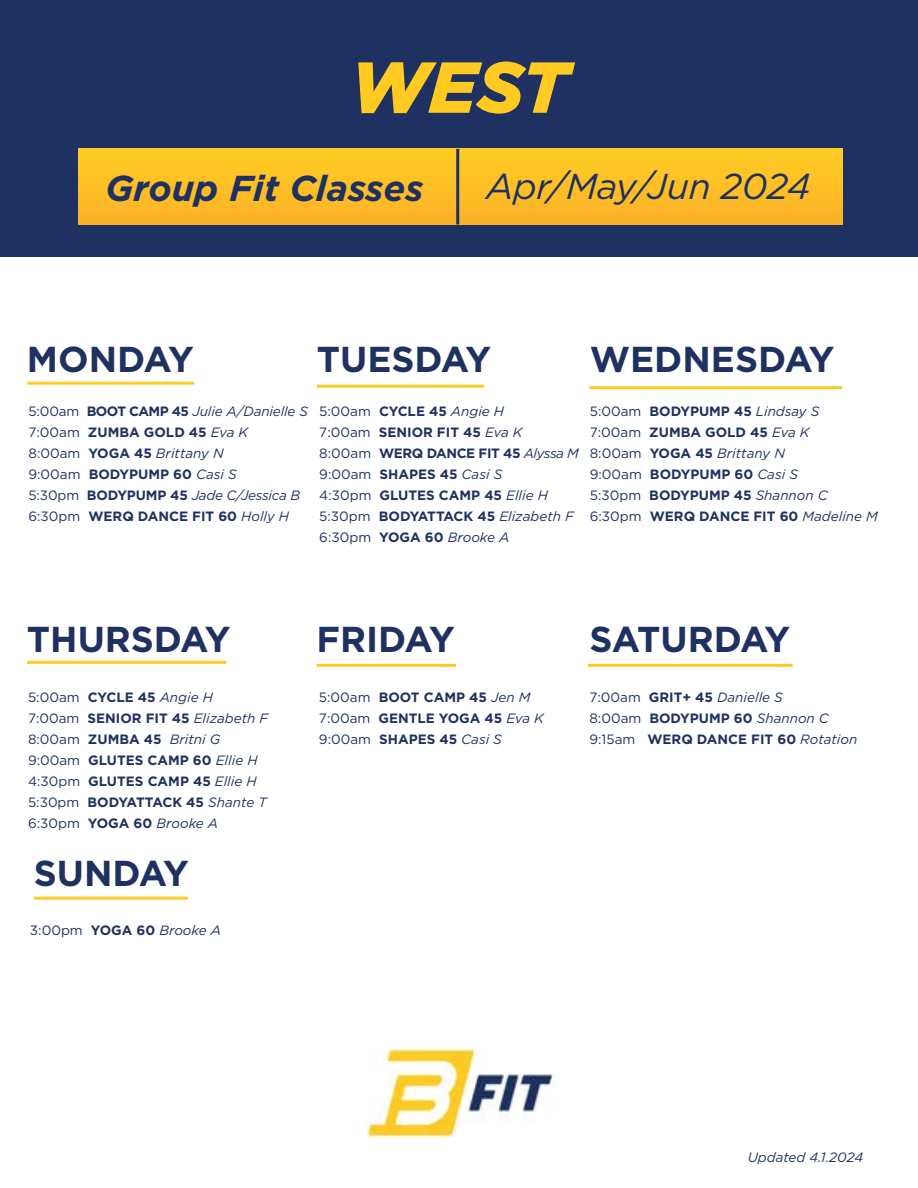
<style>
.page{position:relative;width:918px;height:1188px;background:#fff}
.page>*{position:absolute;margin:0;border:0;box-sizing:border-box;transform-origin:0 0}
.t1{font:italic 900 72px "Gotham";color:#ffcb23}
.t2{font:700 36px "Gotham";color:#1e3160}
.t3{font:italic 700 36px "Gotham";color:#1e3160}
.t4{font:italic 36px "Gotham";letter-spacing:-.01em;color:#1e3160}
.t5{font:700 13.5px/21px "Gotham";color:#1e3160}
.t6{font:italic 13.5px "Gotham";color:#1e3160}
.s1{font-weight:400}
.s2{font-weight:400;font-style:italic}
.s3{font-style:normal}
.s4{font-weight:700;font-style:normal}
</style>
<div class="page">
<div style="left:0;top:0;width:918px;height:256px;background:#1e3160"></div>
<div style="left:79px;top:149px;width:763px;height:76px;background:linear-gradient(to right,#febf26,#febf26)"></div>
<img style="left:367px;top:1050px;width:189px;height:86px">
<hr style="left:456px;top:149px;width:3px;height:76px;background:#1e3160">
<hr style="left:27px;top:382px;width:167px;height:3px;background:#ffcb23">
<hr style="left:27px;top:661px;width:199px;height:3px;background:#ffcb23">
<hr style="left:34px;top:897px;width:154px;height:3px;background:#ffcb23">
<hr style="left:317px;top:664px;width:139px;height:3px;background:#ffcb23">
<hr style="left:588px;top:664px;width:205px;height:3px;background:#ffcb23">
<hr style="left:317px;top:385px;width:167px;height:3px;background:#ffcb23">
<hr style="left:589px;top:386px;width:253px;height:3px;background:#ffcb23">
<h1 class="t1" style="left:350px;top:38px;width:220px">WEST</h1>
<h2 class="t3" style="left:105px;top:164px;width:320px">Group Fit Classes</h2>
<h2 class="t4" style="left:486px;top:163px;width:326px">Apr/May/Jun 2024</h2>
<h2 class="t2" style="left:27px;top:336px;width:168px">MONDAY</h2>
<h2 class="t2" style="left:317px;top:336px;width:176px">TUESDAY</h2>
<h2 class="t2" style="left:590px;top:336px;width:246px">WEDNESDAY</h2>
<p class="t5" style="left:28px;top:400px;width:281px"><span class="s1">5:00am</span> BOOT CAMP 45 <span class="s2">Julie A/Danielle S<br></span><span class="s1">7:00am</span> ZUMBA GOLD 45 <span class="s2">Eva K<br></span><span class="s1">8:00am</span> YOGA 45 <span class="s2">Brittany N<br></span><span class="s1">9:00am</span> BODYPUMP 60 <span class="s2">Casi S<br></span><span class="s1">5:30pm</span> BODYPUMP 45 <span class="s2">Jade C/Jessica B<br></span><span class="s1">6:30pm</span> WERQ DANCE FIT 60 <span class="s2">Holly H</span></p>
<p class="t5" style="left:319px;top:401px;width:261px"><span class="s1">5:00am</span> CYCLE 45 <span class="s2">Angie H<br></span><span class="s1">7:00am</span> SENIOR FIT 45 <span class="s2">Eva K<br></span><span class="s1">8:00am</span> WERQ DANCE FIT 45 <span class="s2">Alyssa M<br></span><span class="s1">9:00am</span> SHAPES 45 <span class="s2">Casi S<br></span><span class="s1">4:30pm</span> GLUTES CAMP 45 <span class="s2">Ellie H<br></span><span class="s1">5:30pm</span> BODYATTACK 45 <span class="s2">Elizabeth F<br></span><span class="s1">6:30pm</span> YOGA 60 <span class="s2">Brooke A</span></p>
<p class="t5" style="left:590px;top:401px;width:290px"><span class="s1">5:00am</span> BODYPUMP 45 <span class="s2">Lindsay S<br></span><span class="s1">7:00am</span> ZUMBA GOLD 45 <span class="s2">Eva K<br></span><span class="s1">8:00am</span> YOGA 45 <span class="s2">Brittany N<br></span><span class="s1">9:00am</span> BODYPUMP 60 <span class="s2">Casi S<br></span><span class="s1">5:30pm</span> BODYPUMP 45 <span class="s2">Shannon C<br></span><span class="s1">6:30pm</span> WERQ DANCE FIT 60 <span class="s2">Madeline M</span></p>
<h2 class="t2" style="left:27px;top:616px;width:205px">THURSDAY</h2>
<p class="t5" style="left:28px;top:686px;width:242px"><span class="s1">5:00am</span> CYCLE 45 <span class="s2">Angie H<br></span><span class="s1">7:00am</span> SENIOR FIT 45 <span class="s2">Elizabeth F<br></span><span class="s1">8:00am</span> ZUMBA 45 <span class="s2">Britni G<br></span><span class="s1">9:00am</span> GLUTES CAMP 60 <span class="s2">Ellie H<br></span><span class="s1">4:30pm</span> GLUTES CAMP 45 <span class="s2">Ellie H<br></span><span class="s1">5:30pm</span> BODYATTACK 45 <span class="s2">Shante T<br></span><span class="s1">6:30pm</span> YOGA 60 <span class="s2">Brooke A</span></p>
<h2 class="t2" style="left:34px;top:849px;width:157px">SUNDAY</h2>
<p class="t6" style="left:30px;top:922px;width:193px"><span class="s3">3:00pm</span> <span class="s4">YOGA 60</span> Brooke A</p>
<h2 class="t2" style="left:317px;top:616px;width:140px">FRIDAY</h2>
<p class="t5" style="left:319px;top:686px;width:226px"><span class="s1">5:00am</span> BOOT CAMP 45 <span class="s2">Jen M<br></span><span class="s1">7:00am</span> GENTLE YOGA 45 <span class="s2">Eva K<br></span><span class="s1">9:00am</span> SHAPES 45 <span class="s2">Casi S</span></p>
<h2 class="t2" style="left:589px;top:616px;width:202px">SATURDAY</h2>
<p class="t5" style="left:589px;top:686px;width:269px"><span class="s1">7:00am</span> GRIT+ 45 <span class="s2">Danielle S<br></span><span class="s1">8:00am</span> BODYPUMP 60 <span class="s2">Shannon C<br></span><span class="s1">9:15am</span> WERQ DANCE FIT 60 <span class="s2">Rotation</span></p>
<p class="t6" style="left:748px;top:1148px;width:117px">Updated 4.1.2024</p>
</div>
